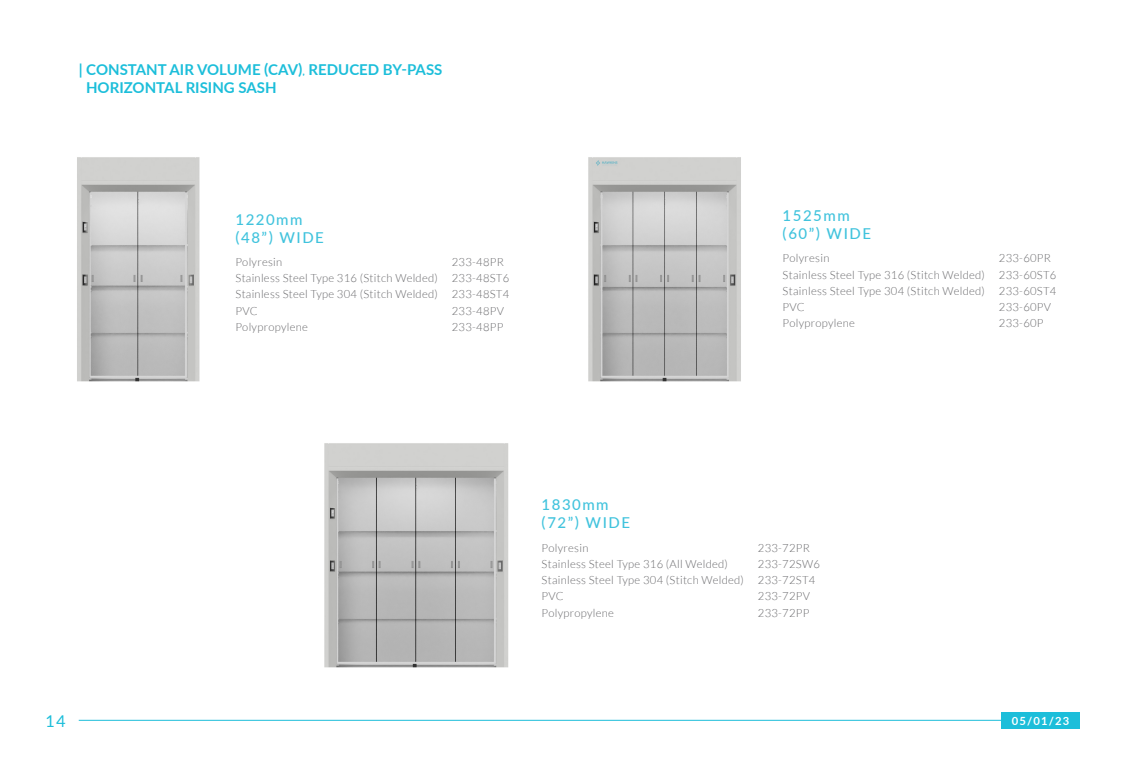
<style>
.page{position:relative;width:1125px;height:765px;background:#fff}
.page>*{position:absolute;margin:0;border:0;box-sizing:border-box;transform-origin:0 0}
.t1{font:16.25px "Lato";color:#1cbeda}
.t2{font:700 15px/18px "Lato";color:#1cbeda}
.t3{font:500 15px "Lato";letter-spacing:.1em;color:#41c3dd}
.t4{font:300 11.25px "Lato";letter-spacing:.025em;color:#69696c}
.t5{font:700 11.25px "Lato";color:#fff}
</style>
<div class="page">
<hr style="left:79px;top:720px;width:1001px;height:1px;background:#1cbeda">
<img style="left:77px;top:157px;width:123px;height:225px">
<img style="left:324px;top:443px;width:185px;height:225px">
<img style="left:588px;top:157px;width:153px;height:225px">
<div style="left:1001px;top:712px;width:79px;height:17px;background:#1cbeda"></div>
<p class="t2" style="left:86px;top:60px;width:358px;text-indent:-7px">| CONSTANT AIR VOLUME (CAV), REDUCED BY-PASS<br>HORIZONTAL RISING SASH</p>
<p class="t3" style="left:236px;top:208px;width:69px">1220mm</p>
<p class="t3" style="left:236px;top:226px;width:90px">(48”) WIDE</p>
<p class="t4" style="left:236px;top:256px;width:48px">Polyresin</p>
<p class="t4" style="left:452px;top:256px;width:54px">233-48PR</p>
<p class="t4" style="left:236px;top:272px;width:275px">Stainless Steel Type 316 (Stitch Welded) 233-48ST6</p>
<p class="t4" style="left:236px;top:288px;width:275px">Stainless Steel Type 304 (Stitch Welded) 233-48ST4</p>
<p class="t4" style="left:236px;top:304px;width:24px">PVC</p>
<p class="t4" style="left:452px;top:304px;width:54px">233-48PV</p>
<p class="t4" style="left:236px;top:321px;width:74px">Polypropylene</p>
<p class="t4" style="left:452px;top:321px;width:53px">233-48PP</p>
<p class="t3" style="left:783px;top:205px;width:69px">1525mm</p>
<p class="t3" style="left:783px;top:223px;width:90px">(60”) WIDE</p>
<p class="t4" style="left:783px;top:252px;width:48px">Polyresin</p>
<p class="t4" style="left:999px;top:252px;width:54px">233-60PR</p>
<p class="t4" style="left:783px;top:269px;width:275px">Stainless Steel Type 316 (Stitch Welded) 233-60ST6</p>
<p class="t4" style="left:783px;top:285px;width:275px">Stainless Steel Type 304 (Stitch Welded) 233-60ST4</p>
<p class="t4" style="left:783px;top:301px;width:24px">PVC</p>
<p class="t4" style="left:999px;top:301px;width:54px">233-60PV</p>
<p class="t4" style="left:783px;top:317px;width:74px">Polypropylene</p>
<p class="t4" style="left:999px;top:317px;width:46px">233-60P</p>
<p class="t1" style="left:45px;top:712px;width:22px">14</p>
<p class="t3" style="left:542px;top:494px;width:69px">1830mm</p>
<p class="t3" style="left:542px;top:512px;width:90px">(72”) WIDE</p>
<p class="t4" style="left:542px;top:541px;width:48px">Polyresin</p>
<p class="t4" style="left:758px;top:541px;width:54px">233-72PR</p>
<p class="t4" style="left:542px;top:558px;width:188px">Stainless Steel Type 316 (All Welded)</p>
<p class="t4" style="left:758px;top:558px;width:64px">233-72SW6</p>
<p class="t4" style="left:542px;top:574px;width:275px">Stainless Steel Type 304 (Stitch Welded) 233-72ST4</p>
<p class="t4" style="left:542px;top:590px;width:24px">PVC</p>
<p class="t4" style="left:758px;top:590px;width:54px">233-72PV</p>
<p class="t4" style="left:542px;top:606px;width:74px">Polypropylene</p>
<p class="t4" style="left:758px;top:606px;width:53px">233-72PP</p>
<p class="t5" style="left:1012px;top:713px;width:59px">05/01/23</p>
</div>
